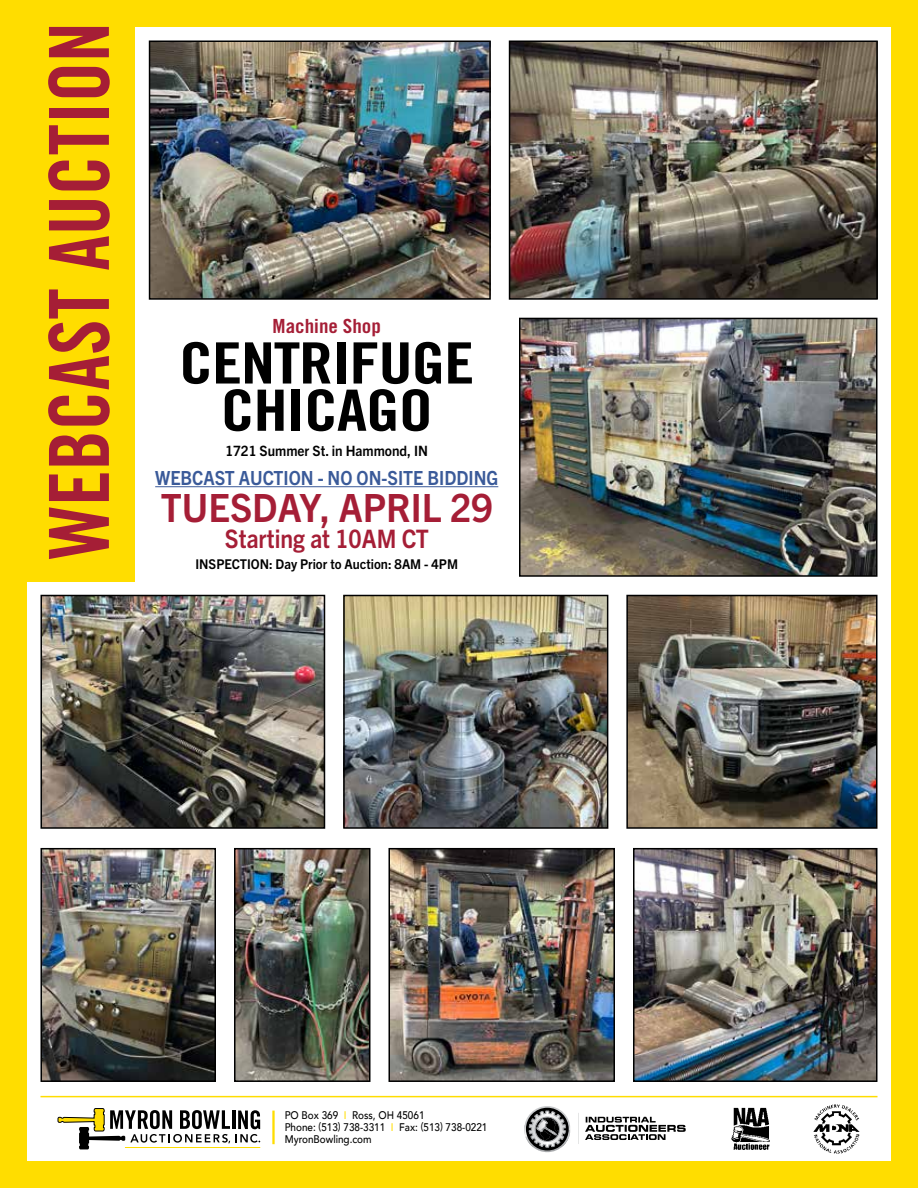
<style>
.page{position:relative;width:918px;height:1188px;background:#fff}
.page>*{position:absolute;margin:0;border:0;box-sizing:border-box;transform-origin:0 0}
.t1{font:82.95px "Trade Gothic LT Std Bd Cn 20";color:#a51e36;scale:.96 1}
.t2{font:57px/47.2px "Trade Gothic LT Std Bd Cn 20";letter-spacing:-.02em;color:#000;text-align:center;scale:1.2 1}
.t3{font:700 39px "Trade Gothic Next LT Pro";color:#a51e36;scale:.95 1}
.t4{font:700 25.5px "Trade Gothic Next LT Pro";color:#a51e36;scale:.9 1}
.t5{font:700 19.5px "Trade Gothic Next LT Pro";color:#3a5a99;scale:.9 1}
.t6{font:19.5px "Trade Gothic LT Std Bd Cn 20";color:#a51e36;scale:1.1 1}
.t7{font:700 14.25px "Trade Gothic Next LT Pro";color:#000;scale:.95 1}
.t8{font:700 13.5px "Trade Gothic Next LT Pro";color:#000;scale:.95 1}
.t9{font:500 11.1px/12.5px "Avenir";color:#000;scale:.9 1}
.s1{color:#fd0}
</style>
<div class="page">
<img style="left:636px;top:851px;width:239px;height:228px">
<div style="left:633px;top:848px;width:245px;height:234px;border:2px solid #000"></div>
<img style="left:391px;top:851px;width:221px;height:228px">
<div style="left:388px;top:848px;width:227px;height:234px;border:2px solid #000"></div>
<img style="left:237px;top:851px;width:130px;height:228px">
<div style="left:234px;top:848px;width:136px;height:234px;border:2px solid #000"></div>
<img style="left:43px;top:851px;width:170px;height:228px">
<div style="left:40px;top:848px;width:176px;height:234px;border:2px solid #000"></div>
<img style="left:346px;top:598px;width:259px;height:228px">
<div style="left:343px;top:595px;width:265px;height:234px;border:2px solid #000"></div>
<div style="left:0;top:0;width:135px;height:581px;background:#fd0"></div>
<div style="left:0;top:0;width:918px;height:27px;background:#fd0"></div>
<div style="left:891px;top:0;width:27px;height:1188px;background:#fd0"></div>
<div style="left:0;top:0;width:27px;height:1188px;background:#fd0"></div>
<div style="left:0;top:1161px;width:918px;height:27px;background:#fd0"></div>
<img style="left:152px;top:43px;width:336px;height:254px">
<div style="left:149px;top:40px;width:342px;height:260px;border:2px solid #000"></div>
<img style="left:512px;top:43px;width:363px;height:254px">
<div style="left:509px;top:40px;width:369px;height:260px;border:2px solid #000"></div>
<img style="left:522px;top:321px;width:353px;height:253px">
<div style="left:519px;top:318px;width:359px;height:259px;border:2px solid #000"></div>
<hr style="left:40px;top:1096px;width:838px;height:1px;background:#fd0">
<img style="left:813px;top:1104px;width:47px;height:50px">
<img style="left:731px;top:1107px;width:39px;height:43px">
<svg style="left:578px;top:1113px;width:1px;height:31px"></svg>
<svg style="left:524px;top:1106px;width:46px;height:46px"></svg>
<svg style="left:585px;top:1117px;width:101px;height:23px"></svg>
<hr style="left:155px;top:486px;width:343px;height:1px;background:#3a5a99">
<img style="left:43px;top:598px;width:279px;height:228px">
<div style="left:40px;top:595px;width:285px;height:234px;border:2px solid #000"></div>
<img style="left:629px;top:598px;width:246px;height:228px">
<div style="left:626px;top:595px;width:252px;height:234px;border:2px solid #000"></div>
<hr style="left:272px;top:1111px;width:3px;height:33px;background:#fd0">
<svg style="left:57px;top:1108px;width:203px;height:41px"></svg>
<hr style="left:125px;top:1147px;width:135px;height:1px;background:#fd0">
<h1 class="t1" style="left:29px;top:559px;width:561px;rotate:-90deg">WEBCAST AUCTION</h1>
<h3 class="t6" style="left:273px;top:314px;width:100px">Machine Shop</h3>
<h2 class="t2" style="left:179px;top:339px;width:248px">CENTRIFUGE<br>CHICAGO</h2>
<p class="t7" style="left:225px;top:441px;width:215px">1721 Summer St. in Hammond, IN</p>
<h3 class="t5" style="left:155px;top:464px;width:383px">WEBCAST AUCTION - NO ON-SITE BIDDING</h3>
<h3 class="t3" style="left:161px;top:480px;width:351px">TUESDAY, APRIL 29</h3>
<h3 class="t4" style="left:225px;top:521px;width:228px">Starting at 10AM CT</h3>
<p class="t8" style="left:195px;top:554px;width:278px">INSPECTION: Day Prior to Auction: 8AM - 4PM</p>
<p class="t9" style="left:285px;top:1108px;width:227px">PO Box 369 <span class="s1">I</span> Ross, OH 45061<br>Phone: (513) 738-3311 <span class="s1">I</span> Fax: (513) 738-0221<br>MyronBowling.com</p>
</div>
